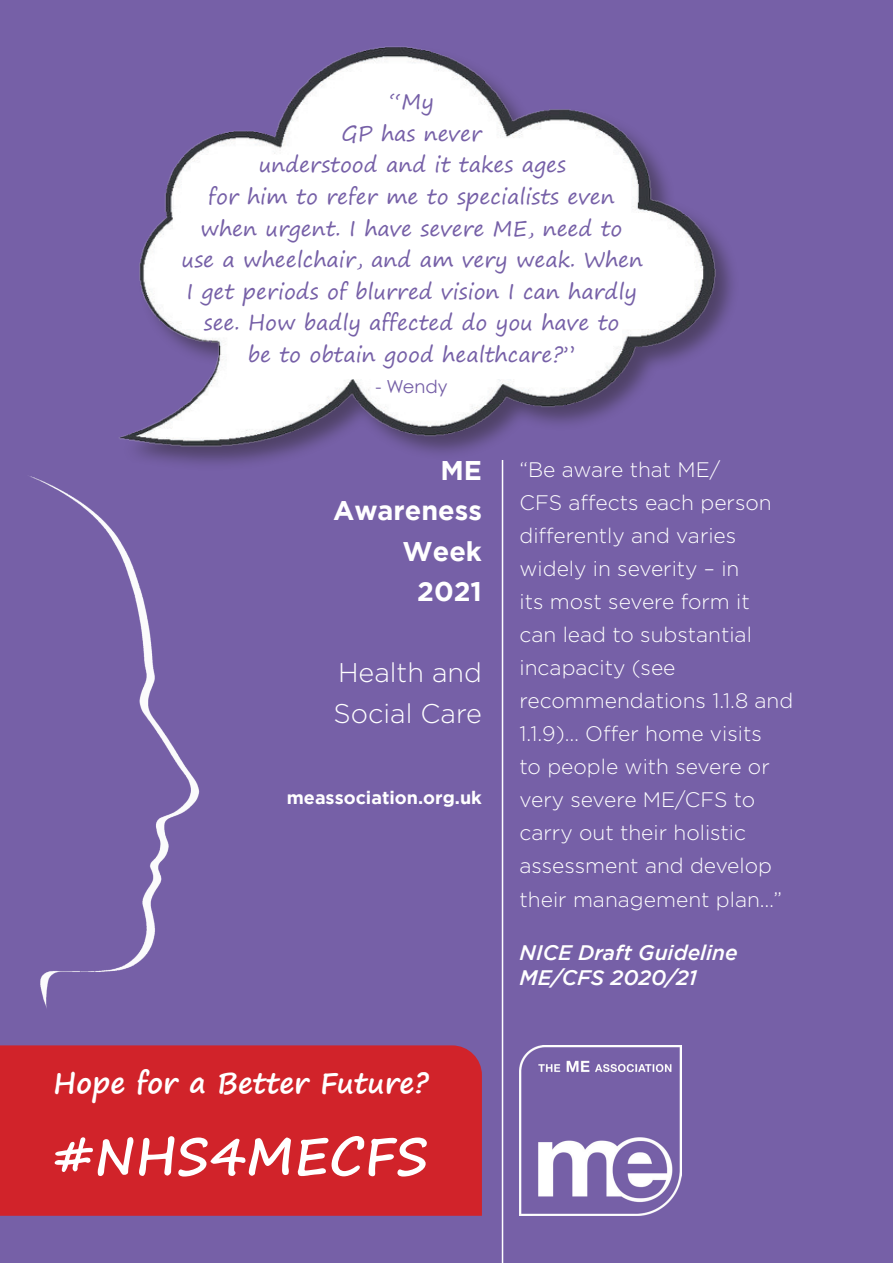
<style>
.page{position:relative;width:893px;height:1263px;background:#7660a7}
.page>*{position:absolute;margin:0;border:0;box-sizing:border-box;transform-origin:0 0}
.t1{font:700 51px "Segoe Print";color:#fff}
.t2{font:700 28.5px "Segoe Print";color:#fff}
.t3{font:700 27px/40.5px "Gotham";color:#fff;text-align:right}
.t4{font:300 27px/40.5px "Gotham";color:#fff}
.t5{font:300 21px/33.2px "Gotham";color:#fff}
.t6{font:21px/31.5px "Segoe Print";color:#7660a7;text-align:center}
.t7{font:italic 500 21px/25.5px "Gotham";color:#fff}
.t8{font:700 18px "Gotham";color:#fff}
.t9{font:18px "Century Gothic";color:#7660a7}
</style>
<div class="page">
<hr style="left:502px;top:460px;width:1px;height:803px;background:#fff">
<img style="left:519px;top:1045px;width:163px;height:171px">
<div style="left:0;top:1045px;width:482px;height:171px;background:#d1232a"></div>
<img style="left:0;top:566px;width:268px;height:532px">
<img style="left:30px;top:46px;width:703px;height:520px">
<p class="t6" style="left:182px;top:86px;width:463px">“My<br>GP has never<br>understood and it takes ages<br>for him to refer me to specialists even when urgent. I have severe ME, need to<br>use a wheelchair, and am very weak. When<br>I get periods of blurred vision I can hardly see. How badly affected do you have to<br>be to obtain good healthcare?”</p>
<p class="t9" style="left:376px;top:375px;width:74px">- Wendy</p>
<p class="t3" style="left:333px;top:449px;width:150px">ME<br>Awareness<br>Week<br>2021</p>
<p class="t4" style="left:334px;top:652px;width:150px">Health and<br>Social Care</p>
<p class="t8" style="left:287px;top:787px;width:197px">meassociation.org.uk</p>
<h2 class="t2" style="left:53px;top:1057px;width:377px">Hope for a Better Future?</h2>
<h1 class="t1" style="left:54px;top:1109px;width:376px">#NHS4MECFS</h1>
<p class="t5" style="left:519px;top:452px;width:275px">“Be aware that ME/<br>CFS affects each person differently and varies widely in severity – in<br>its most severe form it<br>can lead to substantial incapacity (see recommendations 1.1.8 and<br>1.1.9)… Offer home visits<br>to people with severe or very severe ME/CFS to carry out their holistic assessment and develop their management plan…”</p>
<p class="t7" style="left:519px;top:939px;width:220px">NICE Draft Guideline<br>ME/CFS 2020/21</p>
</div>
